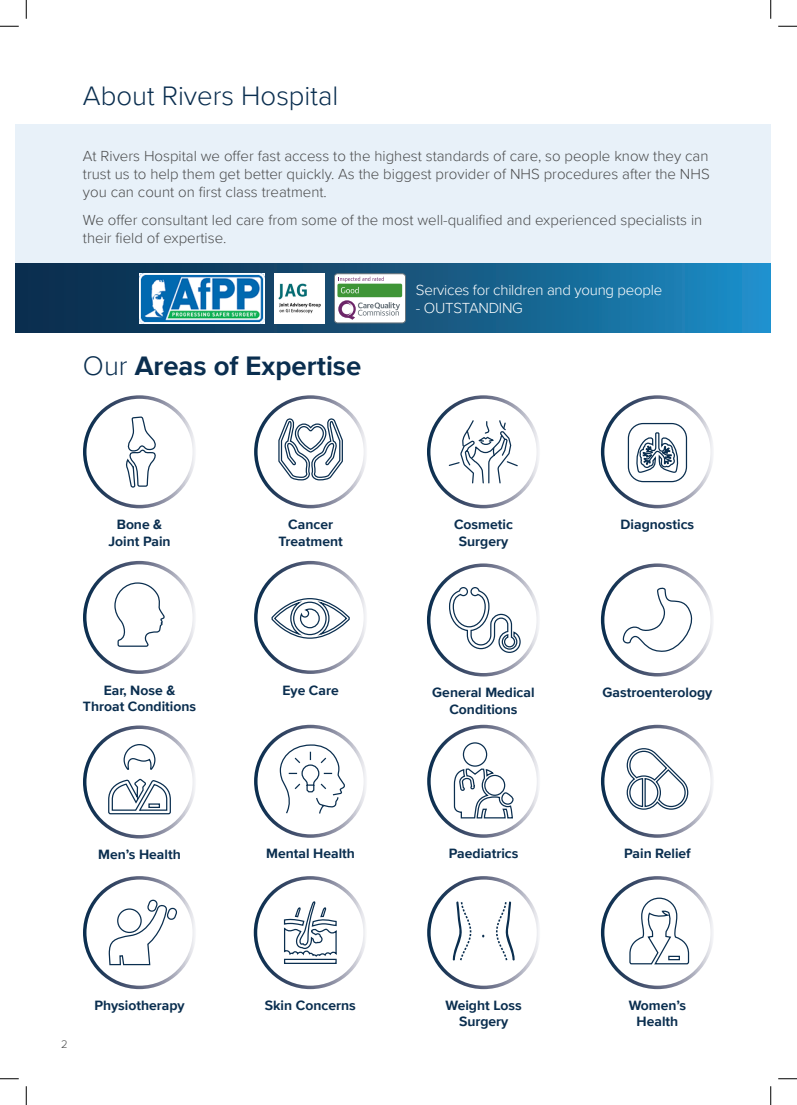
<style>
.page{position:relative;width:797px;height:1105px;background:#fff}
.page>*{position:absolute;margin:0;border:0;box-sizing:border-box;transform-origin:0 0}
.t1{font:700 27.5px "Proxima Nova";color:#0a2e4f}
.t2{font:300 27.5px "Proxima Nova";color:#0a2e4f}
.t3{font:300 15px/18px "Proxima Nova";color:#4b4c4d;text-align:justify}
.Web_Address{font:300 15px "Proxima Nova";letter-spacing:-.015em;color:#fff}
.t4{font:700 13.88px/16.8px "Proxima Nova";color:#0a2e4f;text-align:center}
.t5{font:300 11.25px "Proxima Nova";color:#4b4c4d}
.s1{font-weight:300}
</style>
<div class="page">
<div style="left:16px;top:124px;width:754px;height:140px;background:#e8f1f9"></div>
<svg style="left:16px;top:264px;width:754px;height:69px;background:#175d88"></svg>
<div style="left:334px;top:274px;width:71px;height:49px;background:#fff;border-radius:3px"></div>
<div style="left:334px;top:274px;width:72px;height:49px;border:1px solid #6a747b;border-radius:3px"></div>
<div style="left:337px;top:284px;width:65px;height:13px;background:#3f9537;border-radius:2px"></div>
<svg style="left:338px;top:277px;width:46px;height:16px"></svg>
<svg style="left:338px;top:300px;width:62px;height:20px"></svg>
<div style="left:83px;top:395px;width:113px;height:113px;border:3px solid #fff;border-radius:50%"></div>
<svg style="left:126px;top:416px;width:30px;height:72px"></svg>
<div style="left:254px;top:395px;width:113px;height:113px;border:3px solid #fff;border-radius:50%"></div>
<svg style="left:278px;top:418px;width:65px;height:63px"></svg>
<div style="left:427px;top:395px;width:113px;height:113px;border:3px solid #fff;border-radius:50%"></div>
<svg style="left:448px;top:420px;width:70px;height:64px"></svg>
<div style="left:601px;top:395px;width:113px;height:113px;border:3px solid #fff;border-radius:50%"></div>
<svg style="left:636px;top:432px;width:43px;height:41px"></svg>
<div style="left:627px;top:423px;width:60px;height:59px;border:1px solid #0a2e4f;border-radius:15px"></div>
<div style="left:83px;top:561px;width:113px;height:113px;border:3px solid #fff;border-radius:50%"></div>
<div style="left:254px;top:561px;width:113px;height:113px;border:3px solid #fff;border-radius:50%"></div>
<svg style="left:114px;top:582px;width:51px;height:65px"></svg>
<svg style="left:271px;top:598px;width:79px;height:41px"></svg>
<div style="left:427px;top:563px;width:113px;height:113px;border:3px solid #fff;border-radius:50%"></div>
<svg style="left:448px;top:587px;width:73px;height:76px"></svg>
<div style="left:83px;top:725px;width:113px;height:113px;border:3px solid #fff;border-radius:50%"></div>
<svg style="left:108px;top:744px;width:63px;height:71px"></svg>
<div style="left:601px;top:725px;width:113px;height:113px;border:3px solid #fff;border-radius:50%"></div>
<svg style="left:626px;top:749px;width:63px;height:61px"></svg>
<div style="left:83px;top:876px;width:113px;height:113px;border:3px solid #fff;border-radius:50%"></div>
<svg style="left:108px;top:899px;width:69px;height:67px"></svg>
<div style="left:117px;top:908px;width:25px;height:25px;border:1px solid #0a2e4f;border-radius:50%"></div>
<div style="left:427px;top:725px;width:113px;height:113px;border:3px solid #fff;border-radius:50%"></div>
<div style="left:463px;top:742px;width:24px;height:25px;border:1px solid #0a2e4f;border-radius:50%"></div>
<svg style="left:453px;top:768px;width:61px;height:51px"></svg>
<div style="left:254px;top:876px;width:113px;height:113px;border:3px solid #fff;border-radius:50%"></div>
<svg style="left:283px;top:902px;width:54px;height:62px"></svg>
<div style="left:427px;top:876px;width:113px;height:113px;border:3px solid #fff;border-radius:50%"></div>
<svg style="left:496px;top:901px;width:18px;height:60px"></svg>
<svg style="left:453px;top:901px;width:18px;height:60px"></svg>
<div style="left:601px;top:876px;width:113px;height:113px;border:3px solid #fff;border-radius:50%"></div>
<svg style="left:629px;top:897px;width:60px;height:68px"></svg>
<div style="left:601px;top:563px;width:113px;height:113px;border:3px solid #fff;border-radius:50%"></div>
<svg style="left:622px;top:587px;width:71px;height:65px"></svg>
<div style="left:254px;top:725px;width:113px;height:113px;border:3px solid #fff;border-radius:50%"></div>
<svg style="left:279px;top:744px;width:66px;height:70px"></svg>
<img style="left:274px;top:274px;width:50px;height:49px">
<img style="left:139px;top:274px;width:125px;height:49px">
<svg style="left:0;top:25px;width:19px;height:2px"></svg>
<svg style="left:778px;top:25px;width:19px;height:2px"></svg>
<svg style="left:0;top:1078px;width:19px;height:1px"></svg>
<svg style="left:778px;top:1078px;width:19px;height:1px"></svg>
<svg style="left:25px;top:0;width:2px;height:19px"></svg>
<svg style="left:25px;top:1086px;width:2px;height:19px"></svg>
<svg style="left:770px;top:0;width:1px;height:19px"></svg>
<svg style="left:770px;top:1086px;width:1px;height:19px"></svg>
<h2 class="t2" style="left:83px;top:75px;width:257px">About Rivers Hospital</h2>
<p class="t3" style="left:83px;top:146px;width:628px">At Rivers Hospital we offer fast access to the highest standards of care, so people know they can trust us to help them get better quickly. As the biggest provider of NHS procedures after the NHS you can count on first class treatment.</p>
<p class="t3" style="left:83px;top:210px;width:621px">We offer consultant led care from some of the most well-qualified and experienced specialists in their field of expertise.</p>
<h2 class="t1" style="left:83px;top:346px;width:280px"><span class="s1">Our</span> Areas of Expertise</h2>
<p class="t4" style="left:117px;top:516px;width:47px">Bone &amp;</p>
<p class="t4" style="left:108px;top:532px;width:64px">Joint Pain</p>
<p class="t4" style="left:288px;top:516px;width:46px">Cancer</p>
<p class="t4" style="left:278px;top:532px;width:66px">Treatment</p>
<p class="Web_Address" style="left:416px;top:279px;width:248px">Services for children and young people</p>
<p class="Web_Address" style="left:416px;top:297px;width:109px">- OUTSTANDING</p>
<p class="t4" style="left:454px;top:516px;width:60px">Cosmetic</p>
<p class="t4" style="left:459px;top:532px;width:51px">Surgery</p>
<p class="t4" style="left:620px;top:516px;width:75px">Diagnostics</p>
<p class="t4" style="left:83px;top:681px;width:115px">Ear, Nose &amp;<br>Throat Conditions</p>
<p class="t4" style="left:282px;top:681px;width:58px">Eye Care</p>
<p class="t4" style="left:432px;top:684px;width:104px">General Medical</p>
<p class="t4" style="left:449px;top:700px;width:70px">Conditions</p>
<p class="t4" style="left:602px;top:684px;width:111px">Gastroenterology</p>
<p class="t4" style="left:98px;top:846px;width:84px">Men’s Health</p>
<p class="t4" style="left:624px;top:845px;width:68px">Pain Relief</p>
<p class="t4" style="left:449px;top:845px;width:71px">Paediatrics</p>
<p class="t4" style="left:266px;top:845px;width:90px">Mental Health</p>
<p class="t5" style="left:61px;top:1036px;width:8px">2</p>
<p class="t4" style="left:94px;top:996px;width:92px">Physiotherapy</p>
<p class="t4" style="left:265px;top:996px;width:92px">Skin Concerns</p>
<p class="t4" style="left:445px;top:996px;width:78px">Weight Loss<br>Surgery</p>
<p class="t4" style="left:628px;top:996px;width:59px">Women’s</p>
<p class="t4" style="left:636px;top:1013px;width:43px">Health</p>
</div>
